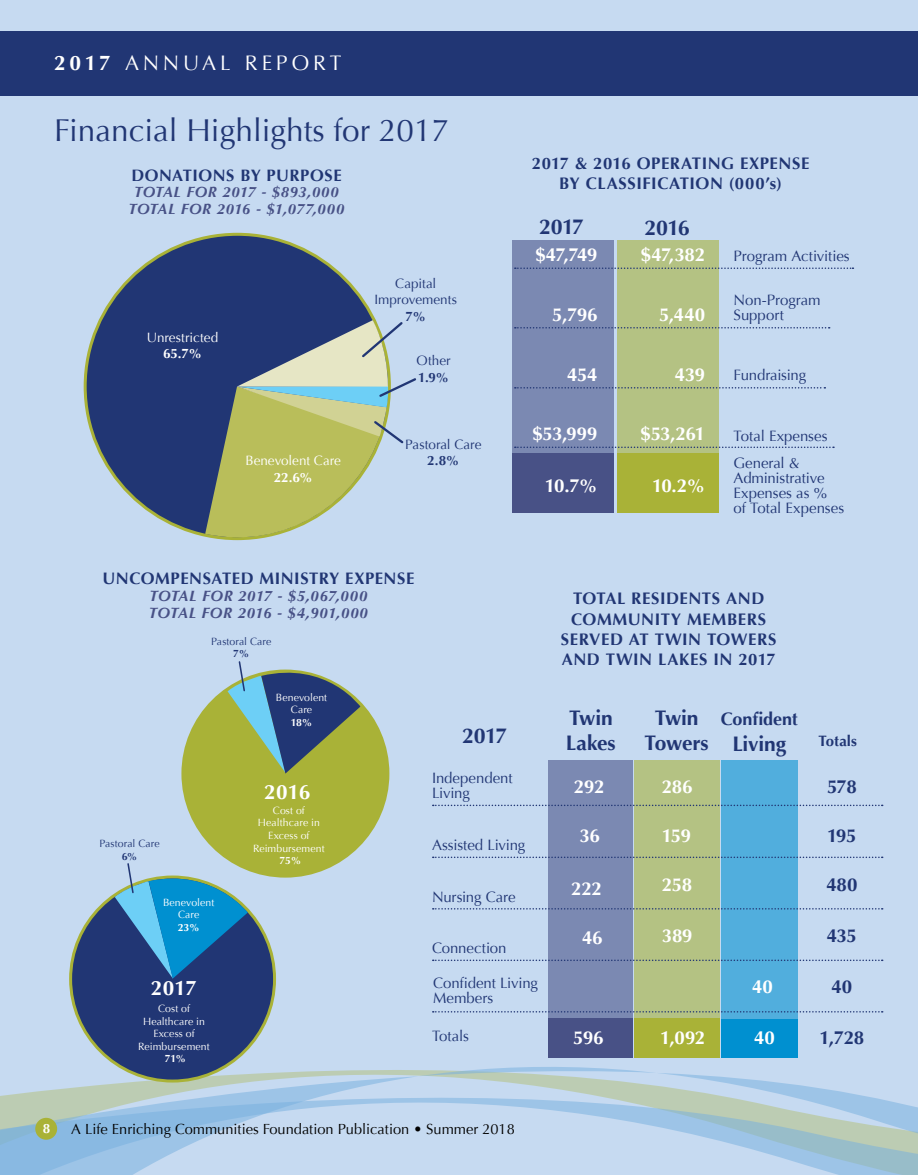
<style>
.page{position:relative;width:918px;height:1175px;background:#fff}
.page>*{position:absolute;margin:0;border:0;box-sizing:border-box;transform-origin:0 0}
.t1{font:31.5px "Optima";color:#213674}
.t2{font:700 21.45px "Optima";letter-spacing:-.03em;color:#213674}
.t3{font:700 21px/25.2px "Optima";letter-spacing:-.01em;color:#213674}
.t4{font:21px "Optima";letter-spacing:.185em;color:#fff}
.t5{font:700 20.7px "Optima";letter-spacing:.01em;color:#fff}
.t6{font:700 18.75px "Optima";letter-spacing:-.02em;color:#fff}
.t7{font:700 18.75px "Optima";letter-spacing:-.025em;color:#213674}
.t8{font:700 18px "Optima";letter-spacing:-.005em;color:#213674}
.t9{font:700 16.65px/20px "Optima";letter-spacing:.03em;color:#213674;text-align:center}
.t10{font:700 16.5px "Optima";letter-spacing:.03em;color:#213674}
.t11{font:italic 700 15.15px/16.6px "Optima";letter-spacing:.035em;color:#485186}
.t12{font:15px/15px "Optima";letter-spacing:-.005em;color:#213674}
.t13{font:italic 700 15px/16.5px "Optima";letter-spacing:.035em;color:#485186;text-align:center}
.t14{font:700 15px "Optima";color:#213674}
.t15{font:14.7px "Optima";color:#000}
.t16{font:13.5px/16.2px "Optima";color:#213674;text-align:center}
.t17{font:13.5px "Optima";color:#fff}
.t18{font:700 13.5px "Optima";color:#fff}
.t19{font:700 13.5px "Optima";color:#213674}
.t20{font:10.5px/12.6px "Optima";letter-spacing:.01em;color:#fff;text-align:center}
.t21{font:10.5px "Optima";letter-spacing:.01em;color:#213674}
.t22{font:700 10.5px "Optima";letter-spacing:-.01em;color:#fff}
.t23{font:700 10.5px "Optima";color:#213674}
.s1{font-weight:700}
</style>
<div class="page">
<div style="left:0;top:0;width:918px;height:1174px;background:#c6daf1"></div>
<svg style="left:0;top:930px;width:918px;height:244px"></svg>
<div style="left:513px;top:240px;width:101px;height:273px;background:#7b89b2"></div>
<div style="left:617px;top:240px;width:102px;height:273px;background:#b4c283"></div>
<div style="left:513px;top:453px;width:101px;height:60px;background:#485186"></div>
<div style="left:617px;top:453px;width:102px;height:60px;background:#a9b237"></div>
<svg style="left:515px;top:267px;width:338px;height:2px"></svg>
<svg style="left:515px;top:327px;width:315px;height:1px"></svg>
<svg style="left:515px;top:387px;width:310px;height:1px"></svg>
<svg style="left:515px;top:446px;width:319px;height:2px"></svg>
<div style="left:85px;top:234px;width:304px;height:304px;background:#213674;border-radius:50%"></div>
<div style="left:35px;top:1117px;width:22px;height:22px;background:#a9b237;border-radius:50%"></div>
<div style="left:0;top:29px;width:918px;height:68px;background:#213674"></div>
<svg style="left:205px;top:320px;width:212px;height:221px"></svg>
<div style="left:721px;top:760px;width:77px;height:297px;background:#51aedd"></div>
<div style="left:548px;top:760px;width:85px;height:297px;background:#7b89b2"></div>
<div style="left:634px;top:760px;width:85px;height:297px;background:#b4c283"></div>
<svg style="left:433px;top:804px;width:450px;height:2px"></svg>
<svg style="left:433px;top:856px;width:450px;height:2px"></svg>
<svg style="left:433px;top:908px;width:450px;height:1px"></svg>
<svg style="left:433px;top:959px;width:450px;height:2px"></svg>
<svg style="left:433px;top:1011px;width:450px;height:1px"></svg>
<div style="left:549px;top:1018px;width:84px;height:39px;background:#485186"></div>
<div style="left:634px;top:1018px;width:85px;height:39px;background:#a9b237"></div>
<div style="left:721px;top:1018px;width:77px;height:39px;background:#0090d0"></div>
<div style="left:183px;top:671px;width:205px;height:205px;background:#a9b237;border-radius:50%"></div>
<svg style="left:228px;top:661px;width:132px;height:112px"></svg>
<div style="left:71px;top:877px;width:204px;height:204px;background:#213674;border-radius:50%"></div>
<svg style="left:115px;top:862px;width:133px;height:116px"></svg>
<h3 class="t4" style="left:54px;top:51px;width:289px"><span class="s1">2017</span> ANNUAL REPORT</h3>
<h1 class="t1" style="left:54px;top:112px;width:397px">Financial Highlights for 2017</h1>
<p class="t10" style="left:131px;top:166px;width:212px">DONATIONS BY PURPOSE</p>
<p class="t13" style="left:129px;top:184px;width:217px">TOTAL FOR 2017 - $893,000<br>TOTAL FOR 2016 - $1,077,000</p>
<p class="t17" style="left:147px;top:330px;width:73px">Unrestricted</p>
<p class="t18" style="left:163px;top:346px;width:41px">65.7%</p>
<p class="t17" style="left:245px;top:453px;width:97px">Benevolent Care</p>
<p class="t18" style="left:274px;top:469px;width:40px">22.6%</p>
<p class="t16" style="left:375px;top:276px;width:84px">Capital<br>Improvements</p>
<p class="t19" style="left:406px;top:308px;width:22px">7%</p>
<p class="t16" style="left:417px;top:353px;width:36px">Other</p>
<p class="t19" style="left:418px;top:369px;width:33px">1.9%</p>
<p class="t16" style="left:405px;top:437px;width:78px">Pastoral Care</p>
<p class="t19" style="left:427px;top:453px;width:34px">2.8%</p>
<p class="t9" style="left:103px;top:569px;width:313px">UNCOMPENSATED MINISTRY EXPENSE</p>
<p class="t11" style="left:149px;top:587px;width:221px">TOTAL FOR 2017 - $5,067,000<br>TOTAL FOR 2016 - $4,901,000</p>
<p class="t21" style="left:211px;top:635px;width:62px">Pastoral Care</p>
<p class="t23" style="left:233px;top:647px;width:18px">7%</p>
<p class="t9" style="left:532px;top:154px;width:279px">2017 &amp; 2016 OPERATING EXPENSE<br>BY CLASSIFICATION (000’s)</p>
<h2 class="t2" style="left:539px;top:214px;width:47px">2017</h2>
<h2 class="t2" style="left:644px;top:215px;width:47px">2016</h2>
<p class="t6" style="left:535px;top:244px;width:64px">$47,749</p>
<p class="t6" style="left:641px;top:244px;width:66px">$47,382</p>
<p class="t6" style="left:552px;top:304px;width:47px">5,796</p>
<p class="t6" style="left:659px;top:304px;width:48px">5,440</p>
<p class="t6" style="left:567px;top:364px;width:32px">454</p>
<p class="t6" style="left:675px;top:364px;width:32px">439</p>
<p class="t6" style="left:532px;top:423px;width:67px">$53,999</p>
<p class="t6" style="left:641px;top:423px;width:66px">$53,261</p>
<p class="t6" style="left:545px;top:475px;width:54px">10.7%</p>
<p class="t6" style="left:652px;top:475px;width:55px">10.2%</p>
<p class="t12" style="left:734px;top:249px;width:118px">Program Activities</p>
<p class="t12" style="left:734px;top:293px;width:89px">Non-Program<br>Support</p>
<p class="t12" style="left:734px;top:368px;width:74px">Fundraising</p>
<p class="t12" style="left:734px;top:428px;width:96px">Total Expenses</p>
<p class="t12" style="left:734px;top:455px;width:112px">General &amp;<br>Administrative<br>Expenses as %<br>of Total Expenses</p>
<p class="t9" style="left:561px;top:589px;width:217px">TOTAL RESIDENTS AND<br>COMMUNITY MEMBERS<br>SERVED AT TWIN TOWERS<br>AND TWIN LAKES IN 2017</p>
<p class="t21" style="left:99px;top:837px;width:62px">Pastoral Care</p>
<p class="t23" style="left:122px;top:850px;width:17px">6%</p>
<p class="t20" style="left:163px;top:895px;width:53px">Benevolent<br>Care</p>
<p class="t22" style="left:178px;top:921px;width:23px">23%</p>
<h3 class="t5" style="left:151px;top:976px;width:48px">2017</h3>
<p class="t20" style="left:138px;top:1002px;width:73px">Cost of<br>Healthcare in<br>Excess of<br>Reimbursement</p>
<p class="t22" style="left:165px;top:1052px;width:23px">71%</p>
<p class="t20" style="left:276px;top:691px;width:53px">Benevolent<br>Care</p>
<p class="t22" style="left:291px;top:716px;width:23px">18%</p>
<h3 class="t5" style="left:264px;top:779px;width:48px">2016</h3>
<p class="t20" style="left:253px;top:804px;width:73px">Cost of<br>Healthcare in<br>Excess of<br>Reimbursement</p>
<p class="t22" style="left:280px;top:854px;width:23px">75%</p>
<h2 class="t2" style="left:462px;top:723px;width:47px">2017</h2>
<p class="t12" style="left:432px;top:771px;width:82px">Independent<br>Living</p>
<p class="t12" style="left:432px;top:838px;width:95px">Assisted Living</p>
<p class="t12" style="left:432px;top:889px;width:85px">Nursing Care</p>
<p class="t12" style="left:432px;top:941px;width:76px">Connection</p>
<p class="t12" style="left:433px;top:975px;width:106px">Confident Living<br>Members</p>
<p class="t12" style="left:432px;top:1029px;width:38px">Totals</p>
<p class="t18" style="left:43px;top:1120px;width:9px">8</p>
<p class="t15" style="left:66px;top:1120px;width:445px">A Life Enriching Communities Foundation Publication • Summer 2017</p>
<p class="t15" style="left:71px;top:1120px;width:445px">A Life Enriching Communities Foundation Publication • Summer 2018</p>
<h3 class="t3" style="left:566px;top:705px;width:51px">Twin<br>Lakes</h3>
<h3 class="t3" style="left:645px;top:705px;width:66px;text-align:center">Twin<br>Towers</h3>
<p class="t6" style="left:574px;top:776px;width:32px">292</p>
<p class="t6" style="left:580px;top:825px;width:22px">36</p>
<p class="t8" style="left:721px;top:709px;width:79px">Confident</p>
<h3 class="t3" style="left:732px;top:731px;width:55px">Living</h3>
<p class="t14" style="left:818px;top:731px;width:40px">Totals</p>
<p class="t6" style="left:662px;top:776px;width:32px">286</p>
<p class="t7" style="left:827px;top:775px;width:31px">578</p>
<p class="t7" style="left:827px;top:825px;width:31px">195</p>
<p class="t7" style="left:826px;top:874px;width:33px">480</p>
<p class="t7" style="left:827px;top:924px;width:32px">435</p>
<p class="t7" style="left:832px;top:975px;width:22px">40</p>
<p class="t6" style="left:662px;top:825px;width:31px">159</p>
<p class="t6" style="left:662px;top:874px;width:32px">258</p>
<p class="t6" style="left:662px;top:924px;width:32px">389</p>
<p class="t6" style="left:571px;top:877px;width:32px">222</p>
<p class="t6" style="left:582px;top:926px;width:22px">46</p>
<p class="t6" style="left:752px;top:975px;width:22px">40</p>
<p class="t6" style="left:573px;top:1026px;width:32px">596</p>
<p class="t6" style="left:660px;top:1026px;width:47px">1,092</p>
<p class="t6" style="left:754px;top:1026px;width:22px">40</p>
<p class="t7" style="left:819px;top:1026px;width:46px">1,728</p>
</div>
